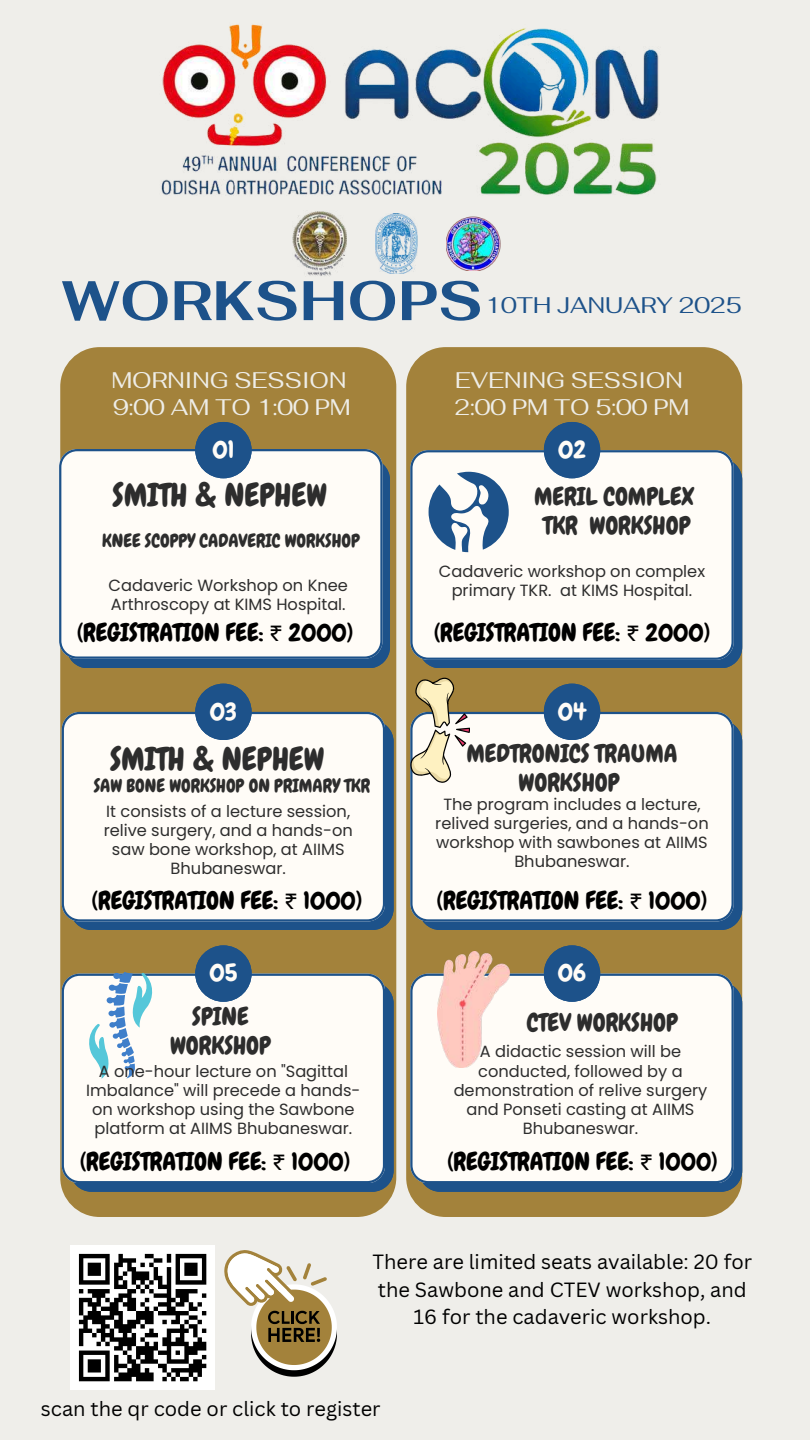
<style>
.page{position:relative;width:810px;height:1440px;background:#efeeea}
.page>*{position:absolute;margin:0;border:0;box-sizing:border-box;transform-origin:0 0}
.t1{font:700 55.65px "Fahkwang";color:#1d528a}
.t2{font:31.8px "Chewy";color:#2d2d2d}
.t3{font:24.75px "Chewy";color:#000}
.t4{font:24.75px/29.1px "Chewy";color:#2d2d2d;text-align:center}
.t5{font:24.75px "Chewy";color:#fffcf7}
.t6{font:22.65px/27px "Fahkwang";color:#eeede7}
.t7{font:22.65px "Fahkwang";color:#1d528a}
.t8{font:20.1px/27.9px "Canva Sans";color:#000;text-align:center}
.t9{font:18.3px "Chewy";color:#2d2d2d}
.t10{font:16.2px/19px "Poppins";color:#2d2d2d;text-align:center}
.s1{font-family:"Noto Sans Gurmukhi"}
</style>
<div class="page">
<img style="left:161px;top:24px;width:498px;height:171px">
<img style="left:446px;top:217px;width:54px;height:54px">
<img style="left:293px;top:211px;width:54px;height:65px">
<img style="left:375px;top:214px;width:43px;height:60px">
<div style="left:406px;top:347px;width:336px;height:870px;background:#a3823b;border-radius:39px"></div>
<div style="left:60px;top:347px;width:336px;height:870px;background:#a3823b;border-radius:39px"></div>
<svg style="left:69px;top:464px;width:321px;height:204px"></svg>
<svg style="left:74px;top:724px;width:320px;height:206px"></svg>
<svg style="left:74px;top:986px;width:320px;height:205px"></svg>
<div style="left:423px;top:986px;width:319px;height:205px;background:#1d528a"></div>
<svg style="left:422px;top:725px;width:320px;height:205px"></svg>
<svg style="left:422px;top:463px;width:320px;height:205px"></svg>
<div style="left:62px;top:712px;width:323px;height:209px;background:#fffcf7"></div>
<div style="left:62px;top:974px;width:323px;height:209px;background:#fffcf7"></div>
<div style="left:410px;top:974px;width:324px;height:209px;background:#fffcf7"></div>
<div style="left:410px;top:712px;width:324px;height:209px;background:#fffcf7"></div>
<div style="left:410px;top:450px;width:324px;height:209px;background:#fffcf7"></div>
<svg style="left:195px;top:684px;width:56px;height:56px"></svg>
<svg style="left:195px;top:945px;width:56px;height:57px"></svg>
<svg style="left:544px;top:945px;width:56px;height:57px"></svg>
<svg style="left:544px;top:684px;width:56px;height:56px"></svg>
<svg style="left:544px;top:422px;width:56px;height:56px"></svg>
<svg style="left:429px;top:472px;width:80px;height:80px"></svg>
<img style="left:437px;top:951px;width:72px;height:116px">
<svg style="left:89px;top:972px;width:63px;height:107px"></svg>
<svg style="left:410px;top:677px;width:60px;height:107px"></svg>
<div style="left:59px;top:449px;width:324px;height:209px;background:#fffcf7"></div>
<svg style="left:195px;top:422px;width:56px;height:56px"></svg>
<div style="left:70px;top:1245px;width:145px;height:145px;background:#fff"></div>
<svg style="left:78px;top:1253px;width:129px;height:129px"></svg>
<svg style="left:224px;top:1250px;width:113px;height:127px"></svg>
<h1 class="t1" style="left:62px;top:264px;width:423px">WORKSHOPS</h1>
<h3 class="t7" style="left:486px;top:290px;width:258px">10TH JANUARY 2025</h3>
<h3 class="t6" style="left:111px;top:366px;width:241px">MORNING SESSION<br>9:00 AM TO 1:00 PM</h3>
<h3 class="t6" style="left:455px;top:366px;width:237px">EVENING SESSION<br>2:00 PM TO 5:00 PM</h3>
<h3 class="t5" style="left:212px;top:434px;width:23px">01</h3>
<h2 class="t2" style="left:113px;top:475px;width:216px">SMITH &amp; NEPHEW</h2>
<p class="t9" style="left:102px;top:529px;width:259px">KNEE SCOPPY CADAVERIC WORKSHOP</p>
<h3 class="t5" style="left:558px;top:434px;width:29px">02</h3>
<h3 class="t4" style="left:534px;top:482px;width:161px">MERIL COMPLEX<br>TKR WORKSHOP</h3>
<p class="t10" style="left:439px;top:562px;width:268px">Cadaveric workshop on complex</p>
<p class="t10" style="left:109px;top:575px;width:241px">Cadaveric Workshop on Knee</p>
<p class="t10" style="left:452px;top:581px;width:242px">primary TKR. at KIMS Hospital.</p>
<p class="t10" style="left:111px;top:594px;width:236px">Arthroscopy at KIMS Hospital.</p>
<h3 class="t3" style="left:77px;top:617px;width:278px">(REGISTRATION FEE: <span class="s1">₹</span> 2000)</h3>
<h3 class="t3" style="left:434px;top:617px;width:278px">(REGISTRATION FEE: <span class="s1">₹</span> 2000)</h3>
<h3 class="t5" style="left:210px;top:695px;width:29px">03</h3>
<h2 class="t2" style="left:110px;top:739px;width:216px">SMITH &amp; NEPHEW</h2>
<p class="t9" style="left:94px;top:775px;width:278px">SAW BONE WORKSHOP ON PRIMARY TKR</p>
<p class="t10" style="left:104px;top:802px;width:251px">It consists of a lecture session, relive surgery, and a hands-on saw bone workshop, at AIIMS<br>Bhubaneswar.</p>
<h3 class="t5" style="left:558px;top:695px;width:30px">04</h3>
<h3 class="t4" style="left:467px;top:739px;width:212px">MEDTRONICS TRAUMA<br>WORKSHOP</h3>
<p class="t10" style="left:435px;top:795px;width:275px">The program includes a lecture, relived surgeries, and a hands-on workshop with sawbones at AIIMS<br>Bhubaneswar.</p>
<h3 class="t3" style="left:92px;top:885px;width:272px">(REGISTRATION FEE: <span class="s1">₹</span> 1000)</h3>
<h3 class="t3" style="left:437px;top:884px;width:272px">(REGISTRATION FEE: <span class="s1">₹</span> 1000)</h3>
<h3 class="t5" style="left:209px;top:957px;width:29px">05</h3>
<h3 class="t5" style="left:558px;top:957px;width:30px">06</h3>
<h3 class="t4" style="left:170px;top:1002px;width:102px">SPINE<br>WORKSHOP</h3>
<h3 class="t4" style="left:527px;top:1008px;width:153px">CTEV WORKSHOP</h3>
<p class="t10" style="left:454px;top:1042px;width:255px">A didactic session will be conducted, followed by a demonstration of relive surgery and Ponseti casting at AIIMS<br>Bhubaneswar.</p>
<p class="t10" style="left:86px;top:1062px;width:276px">A one-hour lecture on "Sagittal<br>Imbalance" will precede a hands&shy;on workshop using the Sawbone platform at AIIMS Bhubaneswar.</p>
<h3 class="t3" style="left:80px;top:1145px;width:272px">(REGISTRATION FEE: <span class="s1">₹</span> 1000)</h3>
<h3 class="t3" style="left:447px;top:1145px;width:272px">(REGISTRATION FEE: <span class="s1">₹</span> 1000)</h3>
<p class="t8" style="left:372px;top:1247px;width:381px">There are limited seats available: 20 for the Sawbone and CTEV workshop, and<br>16 for the cadaveric workshop.</p>
<p class="t8" style="left:41px;top:1394px;width:341px">scan the qr code or click to register</p>
</div>
